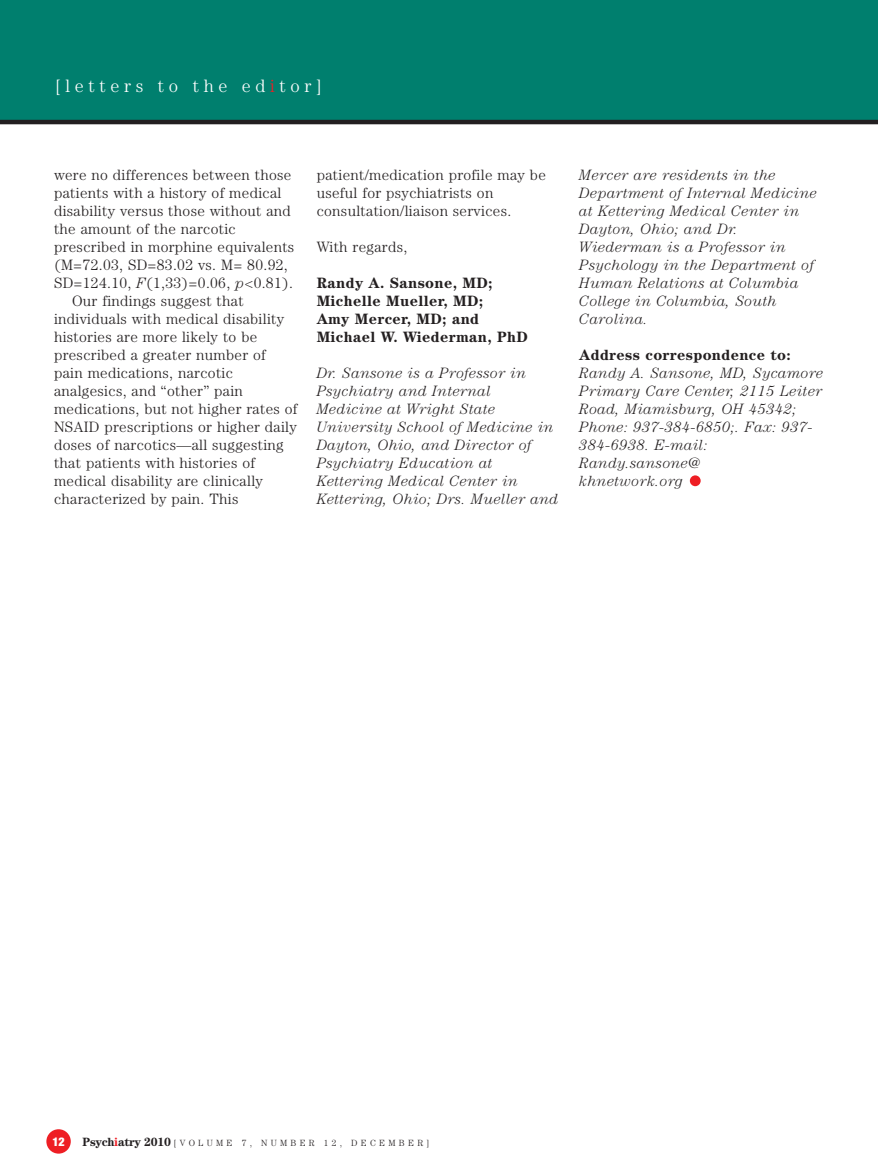
<style>
.page{position:relative;width:878px;height:1175px;background:#fff}
.page>*{position:absolute;margin:0;border:0;box-sizing:border-box;transform-origin:0 0}
.t1{font:300 18px "Century Std";letter-spacing:.26em;color:#fff}
.t2{font:300 15px/18px "Century Std";letter-spacing:.02em;color:#231f20}
.t3{font:italic 300 15px/18px "Century Std";letter-spacing:.02em;color:#231f20}
.t4{font:700 15px/18px "Century Std";letter-spacing:.025em;color:#231f20}
.t5{font:900 condensed 12px "Helvetica Neue LT Std";color:#fff}
.t6{font:300 9px "Century Std";letter-spacing:.365em;color:#231f20}
.s1{color:#ee1e24}
.s2{font-style:italic}
.s3{font-weight:700;font-size:12px}
.s4{font-weight:700;font-size:12px;color:#ee1e24}
</style>
<div class="page">
<div style="left:46px;top:1129px;width:25px;height:24px;background:#ee1e24;border-radius:50%"></div>
<div style="left:689px;top:475px;width:11px;height:11px;background:#ee1e24;border-radius:50%"></div>
<div style="left:0;top:0;width:878px;height:122px;background:#007f6e"></div>
<hr style="left:0;top:120px;width:878px;height:4px;background:#231f20">
<p class="t1" style="left:55px;top:80px;width:268px">[letters to the ed<span class="s1">i</span>tor]</p>
<p class="t2" style="left:54px;top:167px;width:239px">were no differences between those</p>
<p class="t2" style="left:54px;top:185px;width:229px">patients with a history of medical</p>
<p class="t2" style="left:54px;top:203px;width:238px">disability versus those without and</p>
<p class="t2" style="left:54px;top:221px;width:183px">the amount of the narcotic</p>
<p class="t2" style="left:54px;top:239px;width:242px">prescribed in morphine equivalents</p>
<p class="t2" style="left:54px;top:257px;width:235px">(M=72.03, SD=83.02 vs. M= 80.92,</p>
<p class="t2" style="left:54px;top:275px;width:240px">SD=124.10, <span class="s2">F</span>(1,33)=0.06, <span class="s2">p</span>&lt;0.81).</p>
<p class="t2" style="left:72px;top:293px;width:173px">Our findings suggest that</p>
<p class="t2" style="left:54px;top:311px;width:232px">individuals with medical disability</p>
<p class="t2" style="left:54px;top:329px;width:205px">histories are more likely to be</p>
<p class="t2" style="left:54px;top:347px;width:213px">prescribed a greater number of</p>
<p class="t2" style="left:54px;top:365px;width:180px">pain medications, narcotic</p>
<p class="t2" style="left:54px;top:383px;width:190px">analgesics, and “other” pain</p>
<p class="t2" style="left:54px;top:401px;width:245px">medications, but not higher rates of</p>
<p class="t2" style="left:54px;top:419px;width:244px">NSAID prescriptions or higher daily</p>
<p class="t2" style="left:54px;top:437px;width:231px">doses of narcotics—all suggesting</p>
<p class="t2" style="left:54px;top:455px;width:203px">that patients with histories of</p>
<p class="t2" style="left:54px;top:473px;width:210px">medical disability are clinically</p>
<p class="t2" style="left:54px;top:491px;width:186px">characterized by pain. This</p>
<p class="t2" style="left:316px;top:167px;width:231px">patient/medication profile may be useful for psychiatrists on consultation/liaison services.</p>
<p class="t2" style="left:316px;top:239px;width:92px">With regards,</p>
<p class="t4" style="left:316px;top:275px;width:213px">Randy A. Sansone, MD;<br>Michelle Mueller, MD;<br>Amy Mercer, MD; and<br>Michael W. Wiederman, PhD</p>
<p class="t3" style="left:316px;top:365px;width:243px">Dr. Sansone is a Professor in<br>Psychiatry and Internal<br>Medicine at Wright State<br>University School of Medicine in<br>Dayton, Ohio, and Director of<br>Psychiatry Education at<br>Kettering Medical Center in<br>Kettering, Ohio; Drs. Mueller and</p>
<p class="t3" style="left:579px;top:167px;width:239px">Mercer are residents in the<br>Department of Internal Medicine at Kettering Medical Center in<br>Dayton, Ohio; and Dr.<br>Wiederman is a Professor in<br>Psychology in the Department of<br>Human Relations at Columbia<br>College in Columbia, South<br>Carolina.</p>
<p class="t4" style="left:579px;top:347px;width:213px">Address correspondence to:</p>
<p class="t3" style="left:579px;top:365px;width:246px">Randy A. Sansone, MD, Sycamore<br>Primary Care Center, 2115 Leiter<br>Road, Miamisburg, OH 45342;<br>Phone: 937-384-6850;. Fax: 937-<br>384-6938. E-mail:<br>Randy.sansone@<br>khnetwork.org</p>
<p class="t5" style="left:52px;top:1137px;width:14px">12</p>
<p class="t6" style="left:82px;top:1139px;width:348px"><span class="s3">Psych</span><span class="s4">i</span><span class="s3">atry 2010</span>[VOLUME 7, NUMBER 12, DECEMBER]</p>
</div>
